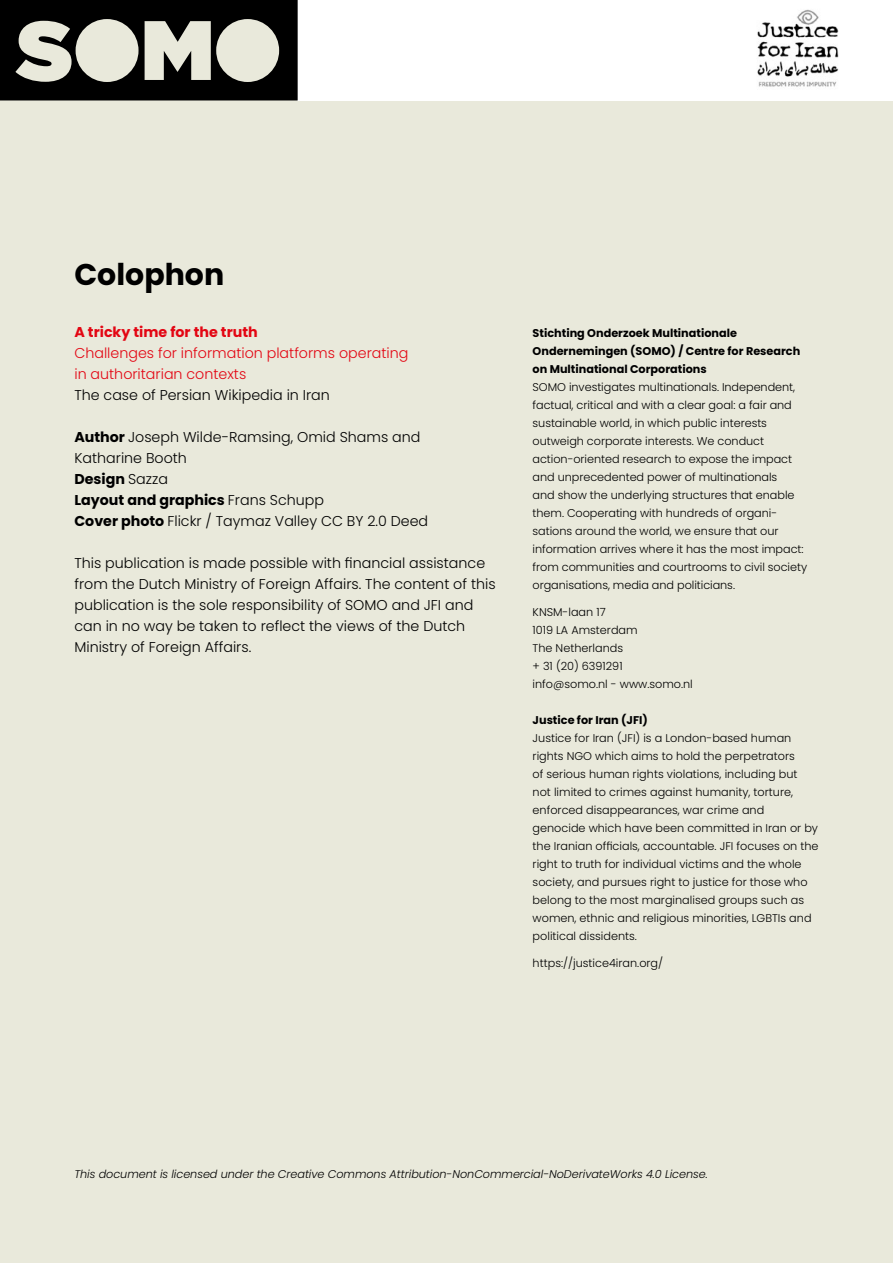
<style>
.page{position:relative;width:893px;height:1263px;background:#e9e9db}
.page>*{position:absolute;margin:0;border:0;box-sizing:border-box;transform-origin:0 0}
.SOMO_Box_kop{font:700 30px "Poppins";color:#000}
.SOMO_Box_tekst{font:300 14.25px/21px "Poppins";color:#000}
.SOMO_Box_tekst-2{font:300 14.25px/21px "Poppins";color:#e30613}
.SOMO_Box_tekst-3{font:700 14.25px "Poppins";color:#000}
.SOMO_Box_tekst-4{font:700 14.25px "Poppins";color:#e30613}
.SOMO_Box_tekst-5{font:300 11.25px/18px "Poppins";color:#000}
.SOMO_Box_tekst-6{font:700 11.25px/18px "Poppins";color:#000}
.SOMO_Box_tekst-7{font:italic 300 11.25px "Poppins";letter-spacing:-.005em;color:#000}
.s1{font-weight:700}
.s2{font-weight:300}
</style>
<div class="page">
<div style="left:298px;top:0;width:595px;height:100px;background:#fff"></div>
<svg style="left:0;top:0;width:298px;height:100px"></svg>
<img style="left:757px;top:9px;width:82px;height:78px">
<p class="SOMO_Box_kop" style="left:74px;top:257px;width:151px">Colophon</p>
<p class="SOMO_Box_tekst-4" style="left:74px;top:324px;width:185px">A tricky time for the truth</p>
<p class="SOMO_Box_tekst-2" style="left:74px;top:343px;width:335px">Challenges for information platforms operating in authoritarian contexts</p>
<p class="SOMO_Box_tekst" style="left:74px;top:385px;width:257px">The case of Persian Wikipedia in Iran</p>
<p class="SOMO_Box_tekst" style="left:74px;top:427px;width:348px"><span class="s1">Author</span> Joseph Wilde-Ramsing, Omid Shams and<br>Katharine Booth</p>
<p class="SOMO_Box_tekst-3" style="left:74px;top:471px;width:95px">Design <span class="s2">Sazza</span></p>
<p class="SOMO_Box_tekst-3" style="left:74px;top:492px;width:251px">Layout and graphics <span class="s2">Frans Schupp</span></p>
<p class="SOMO_Box_tekst" style="left:74px;top:511px;width:355px"><span class="s1">Cover photo</span> Flickr / Taymaz Valley CC BY 2.0 Deed</p>
<p class="SOMO_Box_tekst" style="left:74px;top:553px;width:423px">This publication is made possible with financial assistance from the Dutch Ministry of Foreign Affairs. The content of this publication is the sole responsibility of SOMO and JFI and can in no way be taken to reflect the views of the Dutch Ministry of Foreign Affairs.</p>
<p class="SOMO_Box_tekst-6" style="left:533px;top:324px;width:269px">Stichting Onderzoek Multinationale<br>Ondernemingen (SOMO) / Centre for Research on Multinational Corporations</p>
<p class="SOMO_Box_tekst-5" style="left:533px;top:378px;width:276px">SOMO investigates multinationals. Independent, factual, critical and with a clear goal: a fair and sustainable world, in which public interests outweigh corporate interests. We conduct action-oriented research to expose the impact and unprecedented power of multinationals<br>and show the underlying structures that enable them. Cooperating with hundreds of organi&shy;sations around the world, we ensure that our information arrives where it has the most impact: from communities and courtrooms to civil society organisations, media and politicians.</p>
<p class="SOMO_Box_tekst-5" style="left:533px;top:603px;width:75px">KNSM-laan 17</p>
<p class="SOMO_Box_tekst-5" style="left:533px;top:621px;width:107px">1019 LA Amsterdam<br>The Netherlands</p>
<p class="SOMO_Box_tekst-5" style="left:533px;top:657px;width:92px">+ 31 (20) 6391291</p>
<p class="SOMO_Box_tekst-5" style="left:533px;top:675px;width:162px">info@somo.nl - www.somo.nl</p>
<p class="SOMO_Box_tekst-6" style="left:533px;top:711px;width:117px">Justice for Iran (JFI)</p>
<p class="SOMO_Box_tekst-5" style="left:533px;top:729px;width:287px">Justice for Iran (JFI) is a London-based human rights NGO which aims to hold the perpetrators<br>of serious human rights violations, including but not limited to crimes against humanity, torture, enforced disappearances, war crime and genocide which have been committed in Iran or by the Iranian officials, accountable. JFI focuses on the right to truth for individual victims and the whole society, and pursues right to justice for those who belong to the most marginalised groups such as women, ethnic and religious minorities, LGBTIs and political dissidents.</p>
<p class="SOMO_Box_tekst-5" style="left:533px;top:954px;width:132px">https://justice4iran.org/</p>
<p class="SOMO_Box_tekst-7" style="left:74px;top:1167px;width:635px">This document is licensed under the Creative Commons Attribution-NonCommercial-NoDerivateWorks 4.0 License.</p>
</div>
